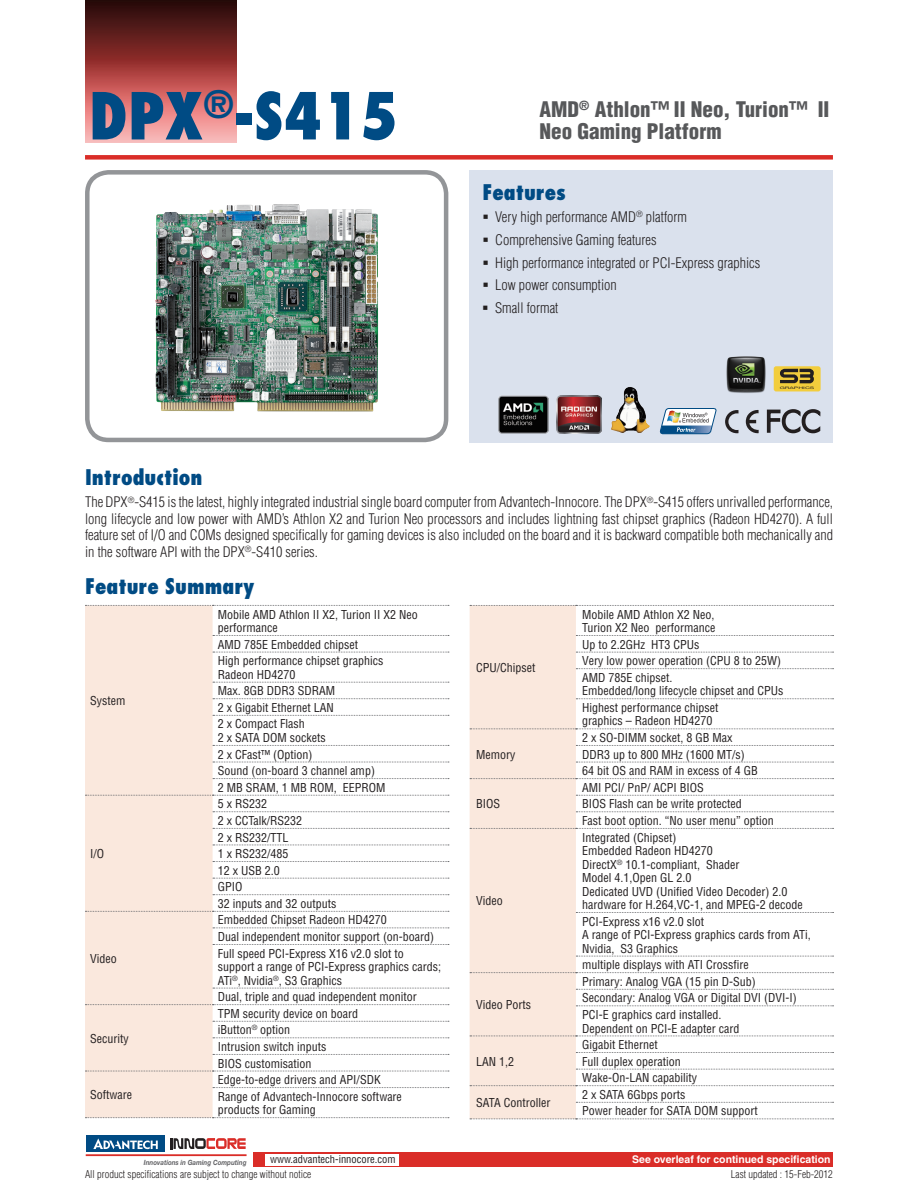
<style>
.page{position:relative;width:918px;height:1188px;background:#fff}
.page>*{position:absolute;margin:0;border:0;box-sizing:border-box;transform-origin:0 0}
.t1{font:800 condensed 63px "Futura";color:#004b84}
.t2{font:900 condensed 21px/22.5px "Helvetica";color:#57585a}
.t3{font:800 condensed 21px "Futura";color:#004b84}
.t4{font:300 condensed 14.25px/22.8px "Helvetica";color:#231f20;text-align:justify}
.t5{font:condensed 12px/16.6px "Helvetica";color:#231f20}
.t6{font:300 condensed 10.5px "Helvetica";color:#231f20}
.t7{font:700 10.5px "Helvetica";color:#fff}
.t8{font:condensed 10.5px "Helvetica";color:#231f20}
.t9{font:italic 700 7.2px "Helvetica Neue";color:#636366;scale:.88 1}
.t10{font:3.3px "Helvetica Neue";color:#231f20;scale:2.02 1}
</style>
<div class="page">
<svg style="left:85px;top:0;width:151px;height:143px;background:#a04e4d"></svg>
<div style="left:85px;top:155px;width:748px;height:5px;background:#da2d28"></div>
<div style="left:86px;top:1135px;width:79px;height:16px;background:#004b84"></div>
<svg style="left:93px;top:1138px;width:65px;height:11px"></svg>
<hr style="left:86px;top:1154px;width:161px;height:2px;background:#da2d28">
<svg style="left:170px;top:1138px;width:76px;height:11px"></svg>
<div style="left:254px;top:1153px;width:579px;height:14px;background:#da2d28"></div>
<div style="left:266px;top:1154px;width:133px;height:12px;background:#fff"></div>
<div style="left:470px;top:170px;width:363px;height:272px;background:#dae1ed"></div>
<div style="left:85px;top:170px;width:363px;height:272px;border:4px solid #939598;border-radius:21px"></div>
<div style="left:85px;top:606px;width:128px;height:511px;background:#fae8dd"></div>
<svg style="left:85px;top:605px;width:364px;height:1px"></svg>
<svg style="left:213px;top:635px;width:236px;height:1px"></svg>
<svg style="left:213px;top:652px;width:236px;height:1px"></svg>
<svg style="left:213px;top:682px;width:236px;height:1px"></svg>
<svg style="left:213px;top:698px;width:236px;height:1px"></svg>
<svg style="left:213px;top:715px;width:236px;height:1px"></svg>
<svg style="left:213px;top:745px;width:236px;height:1px"></svg>
<svg style="left:213px;top:762px;width:236px;height:1px"></svg>
<svg style="left:213px;top:778px;width:236px;height:1px"></svg>
<svg style="left:85px;top:795px;width:364px;height:1px"></svg>
<svg style="left:213px;top:811px;width:236px;height:1px"></svg>
<svg style="left:213px;top:828px;width:236px;height:1px"></svg>
<svg style="left:213px;top:845px;width:236px;height:1px"></svg>
<svg style="left:213px;top:861px;width:236px;height:1px"></svg>
<svg style="left:213px;top:878px;width:236px;height:1px"></svg>
<svg style="left:213px;top:894px;width:236px;height:1px"></svg>
<svg style="left:85px;top:911px;width:364px;height:1px"></svg>
<svg style="left:213px;top:928px;width:236px;height:1px"></svg>
<svg style="left:213px;top:944px;width:236px;height:1px"></svg>
<svg style="left:213px;top:988px;width:236px;height:1px"></svg>
<svg style="left:85px;top:1004px;width:364px;height:1px"></svg>
<svg style="left:213px;top:1021px;width:236px;height:1px"></svg>
<svg style="left:213px;top:1037px;width:236px;height:1px"></svg>
<svg style="left:213px;top:1054px;width:236px;height:1px"></svg>
<svg style="left:85px;top:1071px;width:364px;height:1px"></svg>
<svg style="left:213px;top:1087px;width:236px;height:1px"></svg>
<svg style="left:85px;top:1117px;width:364px;height:1px"></svg>
<div style="left:470px;top:606px;width:106px;height:513px;background:#fae8dd"></div>
<svg style="left:470px;top:605px;width:364px;height:1px"></svg>
<svg style="left:576px;top:635px;width:258px;height:1px"></svg>
<svg style="left:576px;top:652px;width:258px;height:1px"></svg>
<svg style="left:576px;top:668px;width:258px;height:1px"></svg>
<svg style="left:576px;top:698px;width:258px;height:1px"></svg>
<svg style="left:470px;top:728px;width:364px;height:1px"></svg>
<svg style="left:576px;top:745px;width:258px;height:1px"></svg>
<svg style="left:576px;top:762px;width:258px;height:1px"></svg>
<svg style="left:470px;top:778px;width:364px;height:1px"></svg>
<svg style="left:576px;top:795px;width:258px;height:1px"></svg>
<svg style="left:576px;top:811px;width:258px;height:1px"></svg>
<svg style="left:470px;top:828px;width:364px;height:1px"></svg>
<svg style="left:576px;top:912px;width:258px;height:1px"></svg>
<svg style="left:576px;top:956px;width:258px;height:1px"></svg>
<svg style="left:470px;top:972px;width:364px;height:1px"></svg>
<svg style="left:576px;top:989px;width:258px;height:1px"></svg>
<svg style="left:576px;top:1005px;width:258px;height:1px"></svg>
<svg style="left:470px;top:1036px;width:364px;height:1px"></svg>
<svg style="left:576px;top:1052px;width:258px;height:1px"></svg>
<svg style="left:576px;top:1069px;width:258px;height:1px"></svg>
<svg style="left:470px;top:1085px;width:364px;height:1px"></svg>
<svg style="left:576px;top:1102px;width:258px;height:1px"></svg>
<svg style="left:470px;top:1119px;width:364px;height:1px"></svg>
<img style="left:611px;top:387px;width:39px;height:46px">
<svg style="left:725px;top:410px;width:14px;height:23px"></svg>
<svg style="left:746px;top:410px;width:13px;height:24px"></svg>
<svg style="left:766px;top:409px;width:55px;height:25px"></svg>
<svg style="left:660px;top:408px;width:57px;height:26px"></svg>
<img style="left:726px;top:356px;width:40px;height:37px">
<div style="left:774px;top:366px;width:47px;height:25px;background:#f2cd3c;border-radius:2px"></div>
<svg style="left:780px;top:369px;width:34px;height:14px"></svg>
<img style="left:499px;top:396px;width:49px;height:38px">
<img style="left:155px;top:204px;width:223px;height:208px">
<img style="left:556px;top:395px;width:46px;height:39px">
<h1 class="t1" style="left:89px;top:76px;width:311px">DPX<sup>®</sup>-S415</h1>
<h2 class="t2" style="left:540px;top:98px;width:291px">AMD<sup>®</sup> Athlon™ II Neo, Turion™ II<br>Neo Gaming Platform</h2>
<h2 class="t3" style="left:482px;top:178px;width:85px">Features</h2>
<p class="t4" style="left:495px;top:205px;width:267px;text-align:left">Very high performance AMD<sup>®</sup> platform<br>Comprehensive Gaming features<br>High performance integrated or PCI-Express graphics<br>Low power consumption<br>Small format</p>
<p class="t10" style="left:780px;top:385px;width:19px">GRAPHICS</p>
<h2 class="t3" style="left:85px;top:463px;width:119px">Introduction</h2>
<p class="t4" style="left:85px;top:494px;width:750px;line-height:16.5px">The DPX<sup>®</sup>-S415 is the latest, highly integrated industrial single board computer from Advantech-Innocore. The DPX<sup>®</sup>-S415 offers unrivalled performance, long lifecycle and low power with AMD’s Athlon X2 and Turion Neo processors and includes lightning fast chipset graphics (Radeon HD4270). A full feature set of I/O and COMs designed specifically for gaming devices is also included on the board and it is backward compatible both mechanically and in the software API with the DPX<sup>®</sup>-S410 series.</p>
<h2 class="t3" style="left:85px;top:573px;width:171px">Feature Summary</h2>
<p class="t5" style="left:90px;top:692px;width:37px">System</p>
<p class="t5" style="left:90px;top:845px;width:16px">I/O</p>
<p class="t5" style="left:90px;top:950px;width:28px">Video</p>
<p class="t5" style="left:90px;top:1030px;width:40px">Security</p>
<p class="t5" style="left:90px;top:1086px;width:43px">Software</p>
<p class="t5" style="left:218px;top:607px;width:202px;line-height:13.5px">Mobile AMD Athlon II X2, Turion II X2 Neo performance</p>
<p class="t5" style="left:218px;top:636px;width:167px">AMD 785E Embedded chipset<br>High performance chipset graphics</p>
<p class="t5" style="left:218px;top:666px;width:119px">Radeon HD4270<br>Max. 8GB DDR3 SDRAM<br>2 x Gigabit Ethernet LAN<br>2 x Compact Flash</p>
<p class="t5" style="left:218px;top:729px;width:169px">2 x SATA DOM sockets<br>2 x CFast™ (Option)<br>Sound (on-board 3 channel amp)<br>2 MB SRAM, 1 MB ROM, EEPROM</p>
<p class="t5" style="left:218px;top:795px;width:120px">5 x RS232<br>2 x CCTalk/RS232<br>2 x RS232/TTL<br>1 x RS232/485<br>12 x USB 2.0<br>GPIO<br>32 inputs and 32 outputs</p>
<p class="t5" style="left:218px;top:912px;width:218px">Embedded Chipset Radeon HD4270<br>Dual independent monitor support (on-board)<br>Full speed PCI-Express X16 v2.0 slot to</p>
<p class="t5" style="left:218px;top:960px;width:225px;line-height:13.5px">support a range of PCI-Express graphics cards;<br>ATi<sup>®</sup>, Nvidia<sup>®</sup>, S3 Graphics</p>
<p class="t5" style="left:218px;top:988px;width:201px">Dual, triple and quad independent monitor</p>
<p class="t5" style="left:218px;top:1005px;width:142px">TPM security device on board iButton<sup>®</sup> option<br>Intrusion switch inputs<br>BIOS customisation</p>
<p class="t5" style="left:218px;top:1071px;width:186px">Edge-to-edge drivers and API/SDK<br>Range of Advantech-Innocore software</p>
<p class="t5" style="left:218px;top:1101px;width:99px">products for Gaming</p>
<p class="t8" style="left:270px;top:1153px;width:127px">www.advantech-innocore.com</p>
<p class="t9" style="left:144px;top:1158px;width:118px">Innovations in Gaming Computing</p>
<p class="t6" style="left:85px;top:1168px;width:228px">All product specifications are subject to change without notice</p>
<p class="t5" style="left:476px;top:659px;width:61px">CPU/Chipset</p>
<p class="t5" style="left:476px;top:746px;width:41px">Memory</p>
<p class="t5" style="left:476px;top:795px;width:26px">BIOS</p>
<p class="t5" style="left:476px;top:892px;width:28px">Video</p>
<p class="t5" style="left:476px;top:996px;width:56px">Video Ports</p>
<p class="t5" style="left:476px;top:1053px;width:40px">LAN 1,2</p>
<p class="t5" style="left:582px;top:607px;width:135px;line-height:13.5px">Mobile AMD Athlon X2 Neo,<br>Turion X2 Neo performance</p>
<p class="t5" style="left:582px;top:636px;width:200px">Up to 2.2GHz HT3 CPUs<br>Very low power operation (CPU 8 to 25W)<br>AMD 785E chipset.</p>
<p class="t5" style="left:582px;top:682px;width:203px">Embedded/long lifecycle chipset and CPUs<br>Highest performance chipset</p>
<p class="t5" style="left:582px;top:713px;width:132px">graphics – Radeon HD4270</p>
<p class="t5" style="left:582px;top:729px;width:177px">2 x SO-DIMM socket, 8 GB Max<br>DDR3 up to 800 MHz (1600 MT/s)<br>64 bit OS and RAM in excess of 4 GB</p>
<p class="t5" style="left:582px;top:779px;width:193px">AMI PCI/ PnP/ ACPI BIOS<br>BIOS Flash can be write protected<br>Fast boot option. “No user menu” option</p>
<p class="t5" style="left:582px;top:830px;width:222px;line-height:13.5px">Integrated (Chipset)<br>Embedded Radeon HD4270<br>DirectX<sup>®</sup> 10.1-compliant, Shader<br>Model 4.1,Open GL 2.0<br>Dedicated UVD (Unified Video Decoder) 2.0 hardware for H.264,VC-1, and MPEG-2 decode</p>
<p class="t5" style="left:582px;top:914px;width:230px;line-height:13.5px">PCI-Express x16 v2.0 slot<br>A range of PCI-Express graphics cards from ATi,<br>Nvidia, S3 Graphics</p>
<p class="t5" style="left:582px;top:956px;width:168px">multiple displays with ATI Crossfire</p>
<p class="t5" style="left:582px;top:973px;width:216px">Primary: Analog VGA (15 pin D-Sub)<br>Secondary: Analog VGA or Digital DVI (DVI-I)<br>PCI-E graphics card installed.</p>
<p class="t5" style="left:582px;top:1020px;width:159px">Dependent on PCI-E adapter card</p>
<p class="t5" style="left:582px;top:1036px;width:116px">Gigabit Ethernet<br>Full duplex operation<br>Wake-On-LAN capability</p>
<p class="t5" style="left:476px;top:1094px;width:76px">SATA Controller</p>
<p class="t5" style="left:582px;top:1086px;width:177px">2 x SATA 6Gbps ports<br>Power header for SATA DOM support</p>
<p class="t7" style="left:632px;top:1152px;width:200px">See overleaf for continued specification</p>
<p class="t6" style="left:731px;top:1168px;width:104px">Last updated : 15-Feb-2012</p>
</div>
